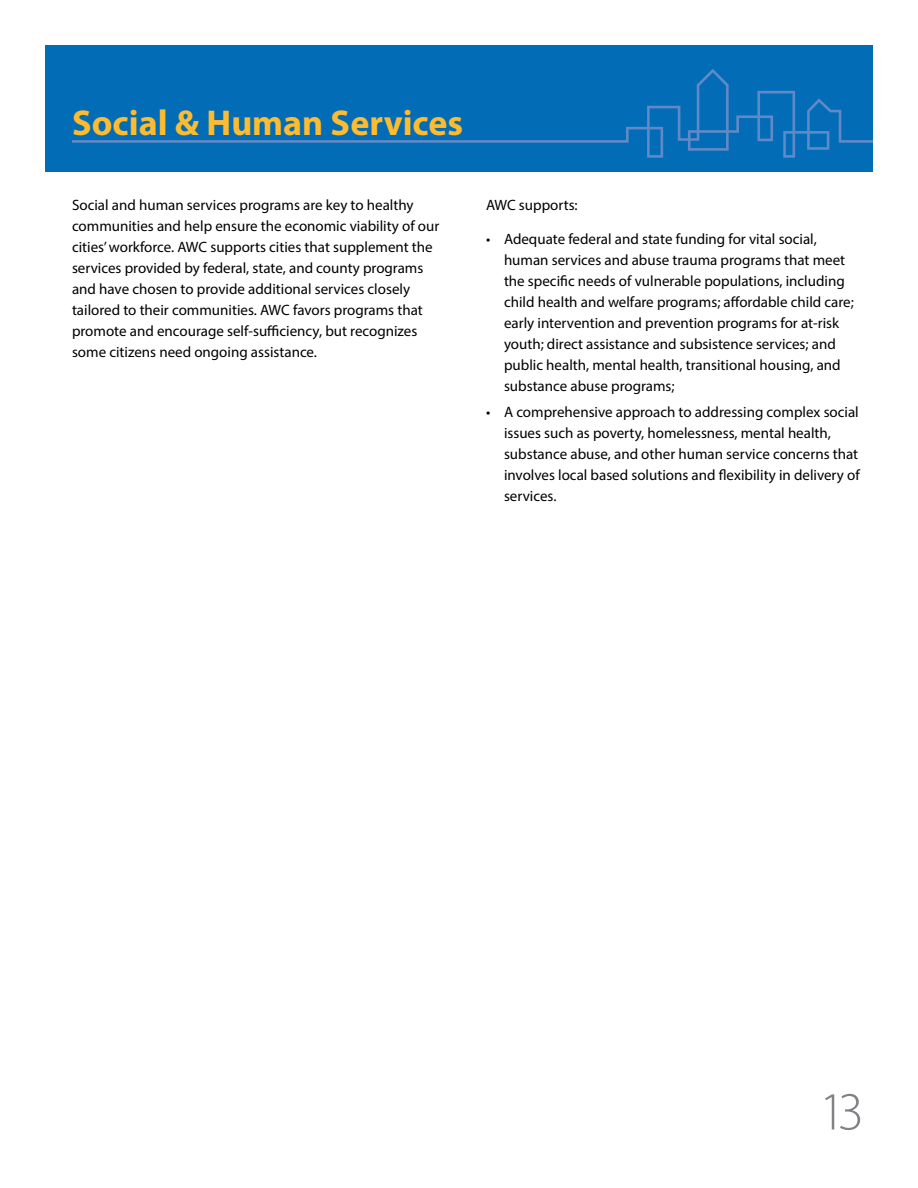
<style>
.page{position:relative;width:918px;height:1188px;background:#fff}
.page>*{position:absolute;margin:0;border:0;box-sizing:border-box;transform-origin:0 0}
.t1{font:300 54px "Myriad Pro";color:#808285}
.t2{font:700 36px "Myriad Pro";color:#fdbb30}
.t3{font:15px/21px "Myriad Pro";color:#000}
</style>
<div class="page">
<div style="left:45px;top:45px;width:828px;height:127px;background:#036cb6"></div>
<svg style="left:72px;top:69px;width:801px;height:89px"></svg>
<h2 class="t2" style="left:72px;top:99px;width:393px">Social &amp; Human Services</h2>
<p class="t3" style="left:72px;top:194px;width:369px">Social and human services programs are key to healthy communities and help ensure the economic viability of our cities’ workforce. AWC supports cities that supplement the services provided by federal, state, and county programs and have chosen to provide additional services closely tailored to their communities. AWC favors programs that promote and encourage self-sufficiency, but recognizes some citizens need ongoing assistance.</p>
<p class="t3" style="left:486px;top:194px;width:93px">AWC supports:</p>
<p class="t3" style="left:504px;top:228px;width:351px;text-indent:-18px">• Adequate federal and state funding for vital social, human services and abuse trauma programs that meet the specific needs of vulnerable populations, including child health and welfare programs; affordable child care; early intervention and prevention programs for at-risk youth; direct assistance and subsistence services; and public health, mental health, transitional housing, and substance abuse programs;</p>
<p class="t3" style="left:504px;top:401px;width:357px;text-indent:-18px">• A comprehensive approach to addressing complex social issues such as poverty, homelessness, mental health, substance abuse, and other human service concerns that involves local based solutions and flexibility in delivery of services.</p>
<h1 class="t1" style="left:819px;top:1082px;width:46px">13</h1>
</div>
